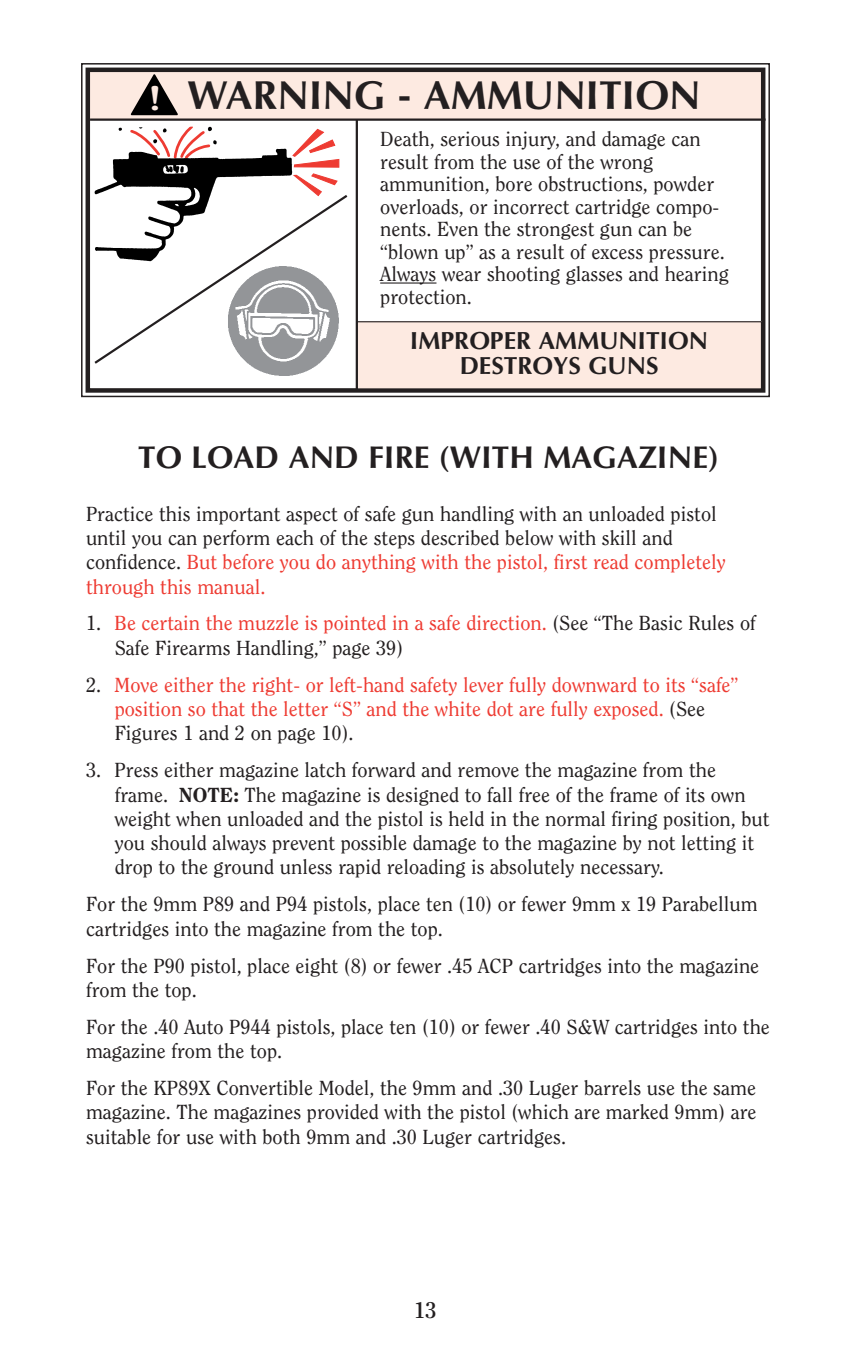
<style>
.page{position:relative;width:851px;height:1359px;background:#fff}
.page>*{position:absolute;margin:0;border:0;box-sizing:border-box;transform-origin:0 0}
.t1{font:700 40.5px "Optima";color:#231f20}
.t2{font:600 32.4px "Souvenir";color:#fdeae1}
.t3{font:700 31.5px "Optima";color:#231f20}
.t4{font:700 24.75px/24.8px "Optima";color:#231f20;text-align:center}
.t5{font:700 22.5px "Clearface";color:#231f20}
.t6{font:20.25px/24.3px "Clearface";color:#231f20}
.t7{font:20.25px/24.3px "Clearface";color:#ee3b32}
.s1{color:#ee3b32}
.s2{color:#231f20}
.s3{font-weight:800}
</style>
<div class="page">
<div style="left:89px;top:69px;width:674px;height:50px;background:#fdeae1"></div>
<div style="left:81px;top:63px;width:689px;height:334px;border:2px solid #231f20"></div>
<div style="left:86px;top:68px;width:679px;height:325px;border:4px solid #231f20"></div>
<hr style="left:380px;top:282px;width:56px;height:2px;background:#231f20">
<div style="left:357px;top:322px;width:404px;height:67px;background:#fdeae1"></div>
<div style="left:356px;top:321px;width:406px;height:68px;border:1px solid #231f20"></div>
<img style="left:251px;top:366px;width:65px;height:10px">
<svg style="left:294px;top:129px;width:45px;height:38px"></svg>
<svg style="left:94px;top:174px;width:254px;height:192px"></svg>
<img style="left:94px;top:126px;width:200px;height:135px">
<hr style="left:90px;top:119px;width:675px;height:2px;background:#231f20">
<svg style="left:130px;top:74px;width:48px;height:41px"></svg>
<hr style="left:356px;top:120px;width:2px;height:270px;background:#231f20">
<h2 class="t2" style="left:149px;top:85px;width:13px">!</h2>
<h1 class="t1" style="left:187px;top:79px;width:514px">WARNING - AMMUNITION</h1>
<p class="t6" style="left:380px;top:129px;width:350px;line-height:22.5px">Death, serious injury, and damage can result from the use of the wrong ammunition, bore obstructions, powder overloads, or incorrect cartridge compo&shy;nents. Even the strongest gun can be “blown up” as a result of excess pressure.<br>Always wear shooting glasses and hearing protection.</p>
<p class="t4" style="left:410px;top:331px;width:299px">IMPROPER AMMUNITION<br>DESTROYS GUNS</p>
<h3 class="t3" style="left:138px;top:445px;width:582px">TO LOAD AND FIRE (WITH MAGAZINE)</h3>
<p class="t6" style="left:86px;top:503px;width:641px">Practice this important aspect of safe gun handling with an unloaded pistol until you can perform each of the steps described below with skill and confidence. <span class="s1">But before you do anything with the pistol, first read completely through this manual.</span></p>
<p class="t6" style="left:115px;top:613px;width:642px;text-indent:-29px">1. <span class="s1">Be certain the muzzle is pointed in a safe direction.</span> (See “The Basic Rules of<br>Safe Firearms Handling,” page 39)</p>
<p class="t7" style="left:115px;top:674px;width:625px;text-indent:-29px"><span class="s2">2.</span> Move either the right- or left-hand safety lever fully downward to its “safe” position so that the letter “S” and the white dot are fully exposed. <span class="s2">(See<br>Figures 1 and 2 on page 10).</span></p>
<p class="t6" style="left:115px;top:759px;width:656px;text-indent:-29px">3. Press either magazine latch forward and remove the magazine from the frame. <span class="s3">NOTE:</span> The magazine is designed to fall free of the frame of its own weight when unloaded and the pistol is held in the normal firing position, but you should always prevent possible damage to the magazine by not letting it drop to the ground unless rapid reloading is absolutely necessary.</p>
<p class="t6" style="left:86px;top:894px;width:673px">For the 9mm P89 and P94 pistols, place ten (10) or fewer 9mm x 19 Parabellum cartridges into the magazine from the top.</p>
<p class="t6" style="left:86px;top:955px;width:674px">For the P90 pistol, place eight (8) or fewer .45 ACP cartridges into the magazine from the top.</p>
<p class="t6" style="left:86px;top:1016px;width:685px">For the .40 Auto P944 pistols, place ten (10) or fewer .40 S&amp;W cartridges into the magazine from the top.</p>
<p class="t6" style="left:86px;top:1077px;width:672px;text-align:justify">For the KP89X Convertible Model, the 9mm and .30 Luger barrels use the same magazine. The magazines provided with the pistol (which are marked 9mm) are suitable for use with both 9mm and .30 Luger cartridges.</p>
<p class="t5" style="left:414px;top:1300px;width:24px">13</p>
</div>
